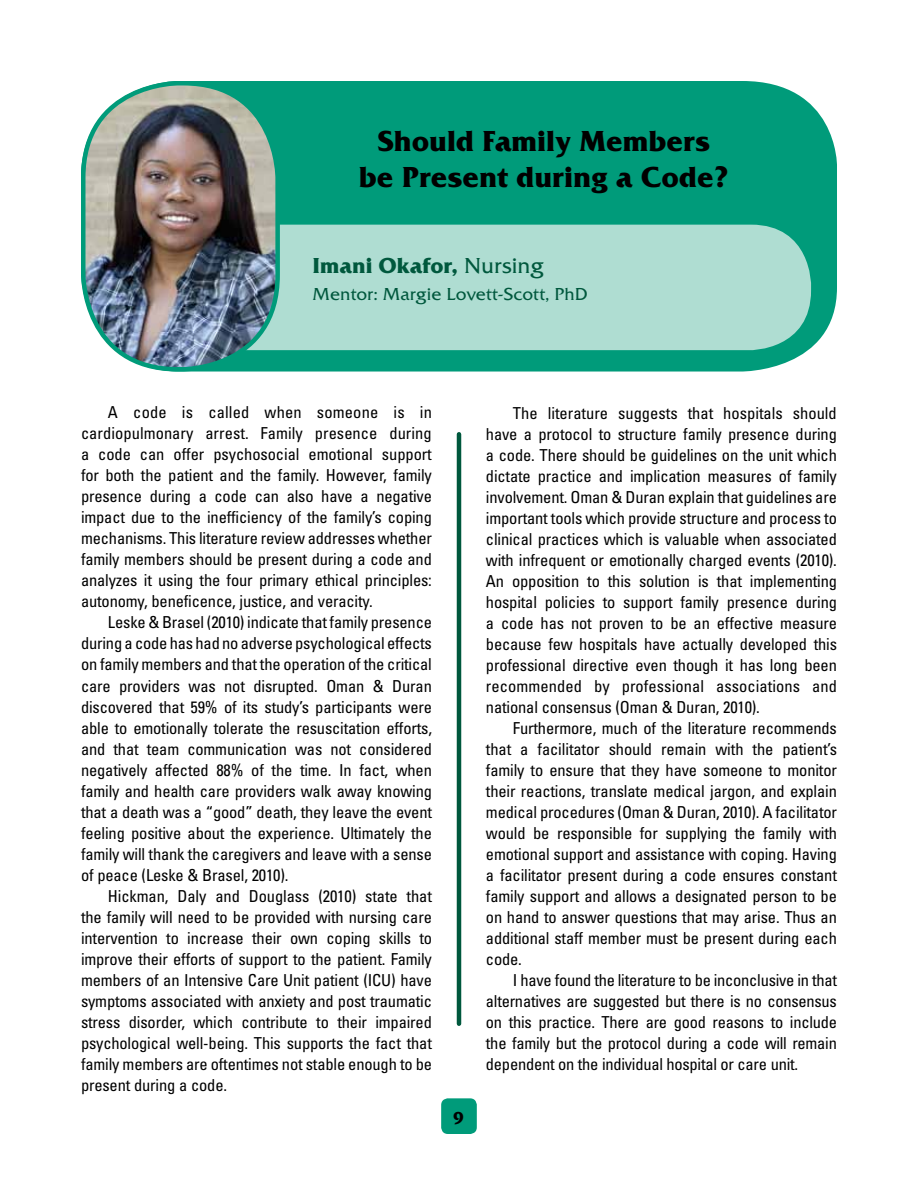
<style>
.page{position:relative;width:918px;height:1188px;background:#fff}
.page>*{position:absolute;margin:0;border:0;box-sizing:border-box;transform-origin:0 0}
.t1{font:700 30px/36px "Friz Quadrata Itc T";color:#000;text-align:center}
.t2{font:700 22.5px "Friz Quadrata Itc T";color:#00583d}
.t3{font:18px "Friz Quadrata Itc T";color:#00583d}
.t4{font:700 18px "Friz Quadrata Itc T";color:#000}
.t5{font:condensed 16.5px/21px "Univers";letter-spacing:-.01em;color:#000;text-align:justify}
.s1{font-weight:400}
</style>
<div class="page">
<div style="left:81px;top:81px;width:756px;height:291px;background:#009b7a"></div>
<div style="left:124px;top:225px;width:687px;height:125px;background:#afddd2;border-radius:60px"></div>
<img style="left:83px;top:83px;width:195px;height:286px">
<div style="left:81px;top:81px;width:199px;height:291px;border:4px solid #009b7a;border-radius:94px"></div>
<hr style="left:457px;top:434px;width:4px;height:590px;background:#00583d">
<div style="left:441px;top:1098px;width:36px;height:36px;background:#009b7a;border-radius:7px"></div>
<h1 class="t1" style="left:359px;top:123px;width:371px">Should Family Members be Present during a Code?</h1>
<h2 class="t2" style="left:313px;top:252px;width:233px">Imani Okafor, <span class="s1">Nursing</span></h2>
<p class="t3" style="left:313px;top:284px;width:277px">Mentor: Margie Lovett-Scott, PhD</p>
<p class="t5" style="left:81px;top:402px;width:353px;text-indent:27px">A code is called when someone is in cardiopulmonary arrest. Family presence during a code can offer psychosocial emotional support for both the patient and the family. However, family presence during a code can also have a negative impact due to the inefficiency of the family’s coping mechanisms. This literature review addresses whether family members should be present during a code and analyzes it using the four primary ethical principles: autonomy, beneficence, justice, and veracity.</p>
<p class="t5" style="left:81px;top:612px;width:353px;text-indent:27px">Leske &amp; Brasel (2010) indicate that family presence during a code has had no adverse psychological effects on family members and that the operation of the critical care providers was not disrupted. Oman &amp; Duran discovered that 59% of its study’s participants were able to emotionally tolerate the resuscitation efforts, and that team communication was not considered negatively affected 88% of the time. In fact, when family and health care providers walk away knowing that a death was a “good” death, they leave the event feeling positive about the experience. Ultimately the family will thank the caregivers and leave with a sense of peace (Leske &amp; Brasel, 2010).</p>
<p class="t5" style="left:81px;top:885px;width:353px;text-indent:27px">Hickman, Daly and Douglass (2010) state that the family will need to be provided with nursing care intervention to increase their own coping skills to improve their efforts of support to the patient. Family members of an Intensive Care Unit patient (ICU) have symptoms associated with anxiety and post traumatic stress disorder, which contribute to their impaired psychological well-being. This supports the fact that family members are oftentimes not stable enough to be present during a code.</p>
<p class="t4" style="left:453px;top:1108px;width:12px">9</p>
<p class="t5" style="left:486px;top:402px;width:353px;text-indent:27px">The literature suggests that hospitals should have a protocol to structure family presence during a code. There should be guidelines on the unit which dictate practice and implication measures of family involvement. Oman &amp; Duran explain that guidelines are important tools which provide structure and process to clinical practices which is valuable when associated with infrequent or emotionally charged events (2010).<br>An opposition to this solution is that implementing hospital policies to support family presence during a code has not proven to be an effective measure because few hospitals have actually developed this professional directive even though it has long been recommended by professional associations and national consensus (Oman &amp; Duran, 2010).</p>
<p class="t5" style="left:486px;top:717px;width:353px;text-indent:27px">Furthermore, much of the literature recommends that a facilitator should remain with the patient’s family to ensure that they have someone to monitor their reactions, translate medical jargon, and explain medical procedures (Oman &amp; Duran, 2010). A facilitator would be responsible for supplying the family with emotional support and assistance with coping. Having a facilitator present during a code ensures constant family support and allows a designated person to be on hand to answer questions that may arise. Thus an additional staff member must be present during each code.</p>
<p class="t5" style="left:486px;top:969px;width:353px;text-indent:27px">I have found the literature to be inconclusive in that alternatives are suggested but there is no consensus on this practice. There are good reasons to include the family but the protocol during a code will remain dependent on the individual hospital or care unit.</p>
</div>
